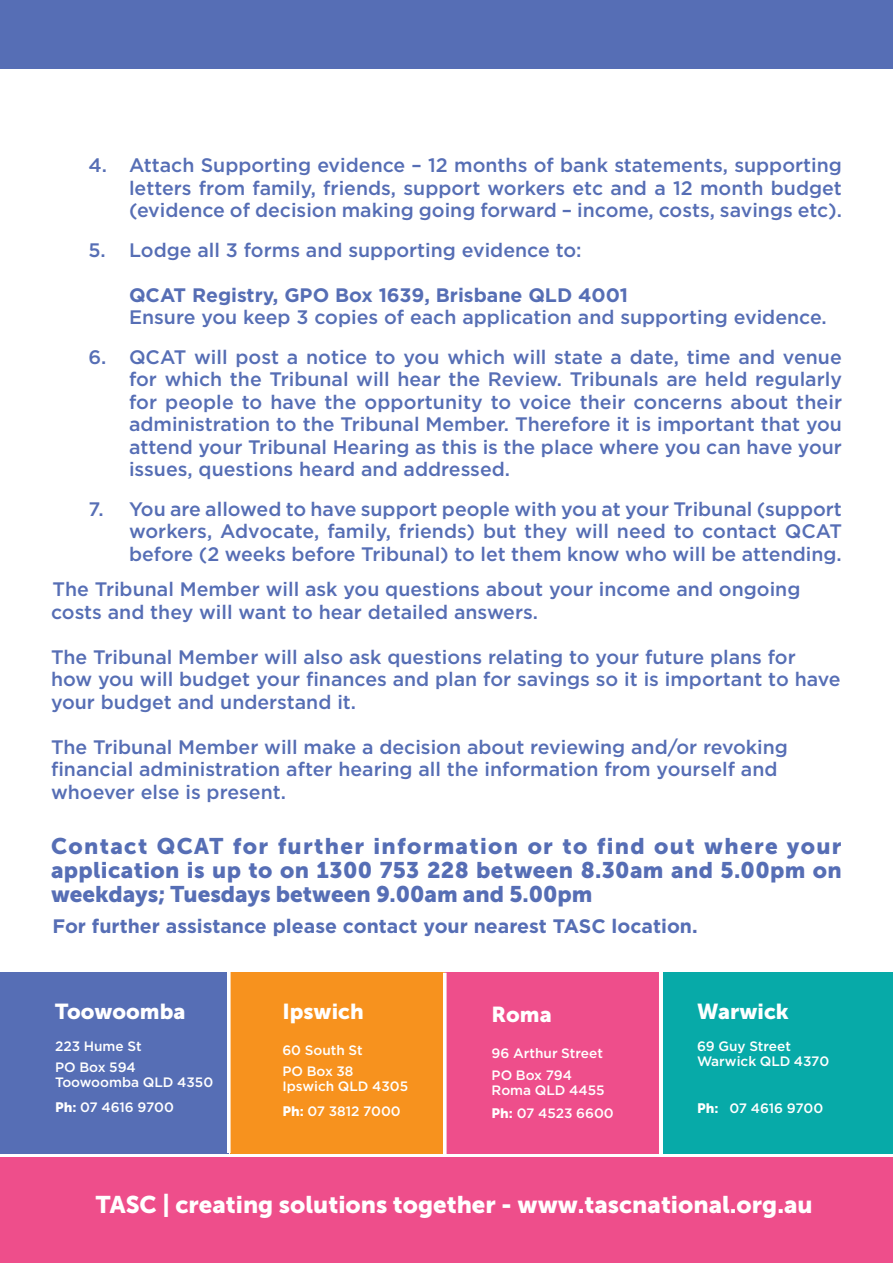
<style>
.page{position:relative;width:893px;height:1263px;background:#fff}
.page>*{position:absolute;margin:0;border:0;box-sizing:border-box;transform-origin:0 0}
.t1{font:24px "Museo Sans 900";color:#fff}
.t2{font:22.5px/24px "Museo Sans 900";color:#566eb5;text-align:justify}
.t3{font:21.45px "Museo Sans 900";color:#fff}
.t4{font:500 19.5px/22.5px "Gotham";color:#566eb5;text-align:justify}
.t5{font:700 19.5px "Gotham";color:#566eb5}
.t6{font:500 13.65px/21.1px "Gotham";color:#fff}
.s1{font-family:"Museo Sans 900";font-weight:400}
</style>
<div class="page">
<div style="left:0;top:1157px;width:893px;height:106px;background:#ee4e8b"></div>
<div style="left:0;top:0;width:893px;height:69px;background:#566eb5"></div>
<div style="left:231px;top:972px;width:214px;height:182px;background:#f7921e"></div>
<div style="left:445px;top:972px;width:214px;height:182px;background:#ee4e8b"></div>
<div style="left:663px;top:972px;width:230px;height:182px;background:#07aaa8"></div>
<div style="left:0;top:972px;width:229px;height:182px;background:#566eb5"></div>
<svg style="left:227px;top:972px;width:4px;height:181px"></svg>
<svg style="left:443px;top:973px;width:4px;height:181px"></svg>
<p class="t4" style="left:129px;top:154px;width:714px;text-indent:-41px">4. Attach Supporting evidence – 12 months of bank statements, supporting letters from family, friends, support workers etc and a 12 month budget (evidence of decision making going forward – income, costs, savings etc).</p>
<p class="t4" style="left:89px;top:238px;width:495px">5. Lodge all 3 forms and supporting evidence to:</p>
<p class="t5" style="left:129px;top:284px;width:501px">QCAT Registry, GPO Box 1639, Brisbane QLD 4001</p>
<p class="t4" style="left:129px;top:306px;width:699px">Ensure you keep 3 copies of each application and supporting evidence.</p>
<p class="t4" style="left:129px;top:345px;width:715px;text-indent:-41px">6. QCAT will post a notice to you which will state a date, time and venue for which the Tribunal will hear the Review. Tribunals are held regularly for people to have the opportunity to voice their concerns about their administration to the Tribunal Member. Therefore it is important that you attend your Tribunal Hearing as this is the place where you can have your issues, questions heard and addressed.</p>
<p class="t4" style="left:129px;top:497px;width:715px;text-indent:-41px">7. You are allowed to have support people with you at your Tribunal (support workers, Advocate, family, friends) but they will need to contact QCAT before (2 weeks before Tribunal) to let them know who will be attending.</p>
<p class="t4" style="left:51px;top:577px;width:751px">The Tribunal Member will ask you questions about your income and ongoing costs and they will want to hear detailed answers.</p>
<p class="t4" style="left:51px;top:645px;width:791px;text-align:left">The Tribunal Member will also ask questions relating to your future plans for how you will budget your finances and plan for savings so it is important to have your budget and understand it.</p>
<p class="t4" style="left:51px;top:735px;width:738px;text-align:left">The Tribunal Member will make a decision about reviewing and/or revoking financial administration after hearing all the information from yourself and whoever else is present.</p>
<p class="t2" style="left:51px;top:833px;width:792px">Contact QCAT for further information or to find out where your application is up to on 1300 753 228 between 8.30am and 5.00pm on weekdays; Tuesdays between 9.00am and 5.00pm</p>
<p class="t5" style="left:53px;top:914px;width:647px">For further assistance please contact your nearest TASC location.</p>
<p class="t3" style="left:55px;top:999px;width:132px">Toowoomba</p>
<p class="t6" style="left:55px;top:1035px;width:88px">223 Hume St<br>PO Box 594</p>
<p class="t6" style="left:55px;top:1069px;width:160px;line-height:24.8px">Toowoomba QLD 4350<br><span class="s1">Ph:</span> 07 4616 9700</p>
<p class="t3" style="left:282px;top:999px;width:83px">Ipswich</p>
<p class="t6" style="left:282px;top:1039px;width:82px">60 South St<br>PO Box 38</p>
<p class="t6" style="left:282px;top:1074px;width:127px;line-height:24px">Ipswich QLD 4305<br><span class="s1">Ph:</span> 07 3812 7000</p>
<p class="t3" style="left:492px;top:1002px;width:62px">Roma</p>
<p class="t6" style="left:492px;top:1043px;width:113px">96 Arthur Street<br>PO Box 794</p>
<p class="t6" style="left:492px;top:1078px;width:124px;line-height:23.1px">Roma QLD 4455<br><span class="s1">Ph:</span> 07 4523 6600</p>
<p class="t3" style="left:697px;top:999px;width:93px">Warwick</p>
<p class="t6" style="left:697px;top:1038px;width:134px;line-height:15px">69 Guy Street<br>Warwick QLD 4370</p>
<p class="t6" style="left:697px;top:1097px;width:128px"><span class="s1">Ph:</span> 07 4616 9700</p>
<p class="t1" style="left:96px;top:1191px;width:718px">TASC | creating solutions together - www.tascnational.org.au</p>
</div>
